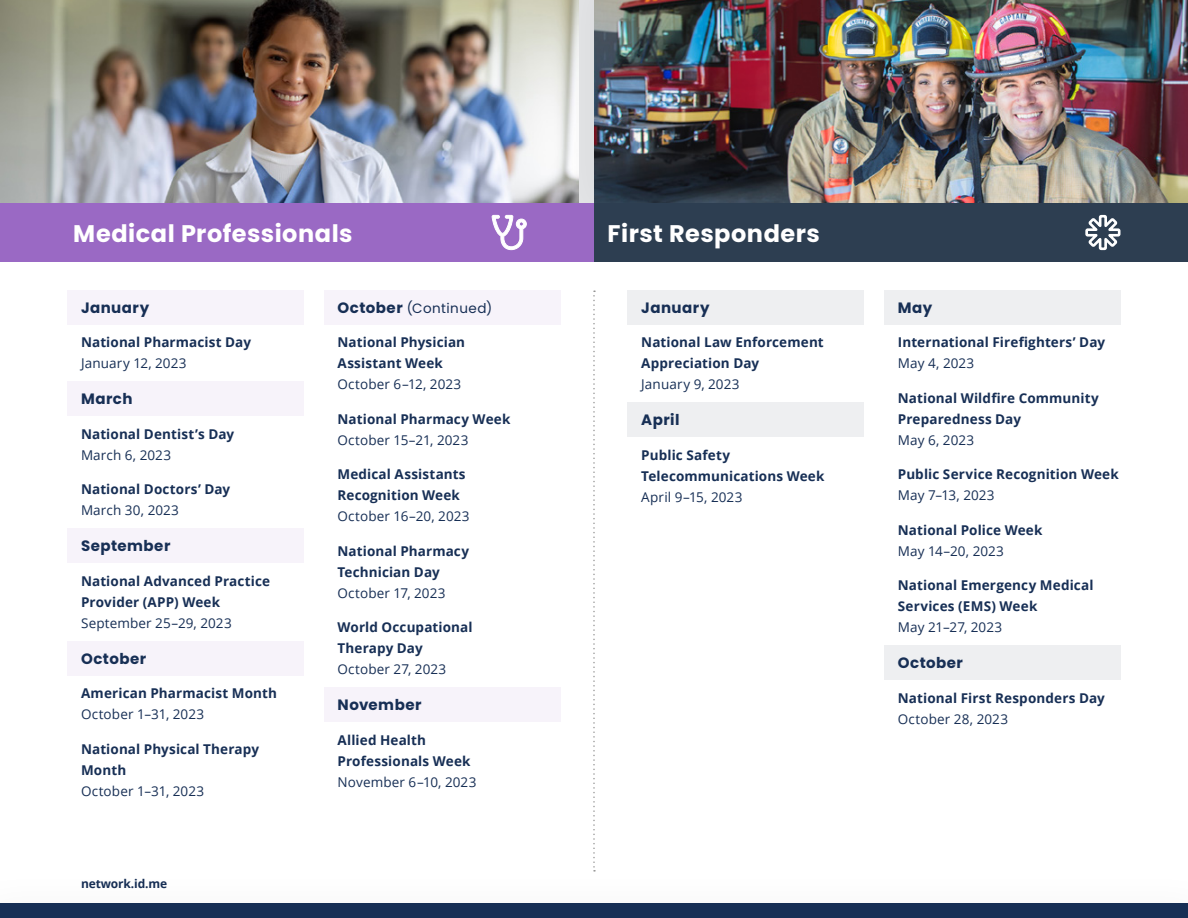
<style>
.page{position:relative;width:1188px;height:918px;background:#fff}
.page>*{position:absolute;margin:0;border:0;box-sizing:border-box;transform-origin:0 0}
.t1{font:700 24px "Poppins";letter-spacing:.02em;color:#fff}
.t2{font:700 15px "Poppins";letter-spacing:.03em;color:#172f55}
.t3{font:700 13.5px/21px "Open Sans";letter-spacing:.01em;color:#172f55}
.t4{font:13.5px "Open Sans";letter-spacing:.01em;color:#172f55}
.t5{font:13.5px "Poppins";letter-spacing:.035em;color:#172f55}
.t6{font:700 12px "Open Sans";letter-spacing:-.01em;color:#172f55}
.s1{font-weight:700;font-size:15px}
</style>
<div class="page">
<img style="left:0;top:0;width:556px;height:203px">
<div style="left:556px;top:0;width:632px;height:241px;background:#000;opacity:.05"></div>
<img style="left:594px;top:0;width:594px;height:203px">
<div style="left:0;top:203px;width:594px;height:59px;background:#9a69c4"></div>
<div style="left:594px;top:203px;width:594px;height:59px;background:#2d3e51"></div>
<div style="left:68px;top:290px;width:236px;height:35px;background:#f7f3fa"></div>
<div style="left:68px;top:382px;width:236px;height:34px;background:#f7f3fa"></div>
<div style="left:68px;top:529px;width:236px;height:34px;background:#f7f3fa"></div>
<div style="left:68px;top:641px;width:236px;height:35px;background:#f7f3fa"></div>
<div style="left:324px;top:290px;width:236px;height:35px;background:#f7f3fa"></div>
<div style="left:324px;top:688px;width:236px;height:34px;background:#f7f3fa"></div>
<div style="left:628px;top:290px;width:236px;height:35px;background:#eeeff1"></div>
<div style="left:628px;top:403px;width:236px;height:34px;background:#eeeff1"></div>
<div style="left:884px;top:290px;width:236px;height:35px;background:#eeeff1"></div>
<div style="left:884px;top:646px;width:236px;height:34px;background:#eeeff1"></div>
<svg style="left:593px;top:291px;width:2px;height:572px"></svg>
<svg style="left:492px;top:215px;width:35px;height:35px"></svg>
<svg style="left:1085px;top:214px;width:36px;height:37px"></svg>
<div style="left:0;top:904px;width:1188px;height:14px;background:#172f55"></div>
<h1 class="t1" style="left:73px;top:219px;width:281px">Medical Professionals</h1>
<h1 class="t1" style="left:608px;top:219px;width:214px">First Responders</h1>
<p class="t2" style="left:81px;top:299px;width:70px">January</p>
<p class="t3" style="left:81px;top:332px;width:172px">National Pharmacist Day</p>
<p class="t4" style="left:81px;top:354px;width:107px">January 12, 2023</p>
<p class="t2" style="left:81px;top:390px;width:53px">March</p>
<p class="t3" style="left:81px;top:423px;width:155px">National Dentist’s Day</p>
<p class="t4" style="left:81px;top:446px;width:92px">March 6, 2023</p>
<p class="t3" style="left:81px;top:479px;width:151px">National Doctors’ Day</p>
<p class="t4" style="left:81px;top:501px;width:100px">March 30, 2023</p>
<p class="t2" style="left:81px;top:537px;width:91px">September</p>
<p class="t3" style="left:81px;top:570px;width:191px">National Advanced Practice<br>Provider (APP) Week</p>
<p class="t4" style="left:81px;top:614px;width:152px">September 25–29, 2023</p>
<p class="t2" style="left:81px;top:650px;width:67px">October</p>
<p class="t3" style="left:81px;top:683px;width:198px">American Pharmacist Month</p>
<p class="t4" style="left:81px;top:705px;width:125px">October 1–31, 2023</p>
<p class="t3" style="left:81px;top:738px;width:180px">National Physical Therapy<br>Month</p>
<p class="t4" style="left:81px;top:782px;width:125px">October 1–31, 2023</p>
<p class="t6" style="left:81px;top:875px;width:88px">network.id.me</p>
<p class="t5" style="left:338px;top:300px;width:156px"><span class="s1">October</span> (Continued)</p>
<p class="t3" style="left:338px;top:332px;width:129px">National Physician<br>Assistant Week</p>
<p class="t4" style="left:338px;top:375px;width:125px">October 6–12, 2023</p>
<p class="t3" style="left:338px;top:408px;width:174px">National Pharmacy Week</p>
<p class="t4" style="left:338px;top:431px;width:132px">October 15–21, 2023</p>
<p class="t3" style="left:338px;top:464px;width:130px">Medical Assistants<br>Recognition Week</p>
<p class="t4" style="left:338px;top:507px;width:134px">October 16–20, 2023</p>
<p class="t3" style="left:338px;top:540px;width:133px">National Pharmacy<br>Technician Day</p>
<p class="t4" style="left:338px;top:584px;width:109px">October 17, 2023</p>
<p class="t3" style="left:338px;top:617px;width:137px">World Occupational<br>Therapy Day</p>
<p class="t4" style="left:338px;top:660px;width:110px">October 27, 2023</p>
<p class="t2" style="left:338px;top:696px;width:86px">November</p>
<p class="t3" style="left:338px;top:729px;width:135px">Allied Health<br>Professionals Week</p>
<p class="t4" style="left:338px;top:773px;width:140px">November 6–10, 2023</p>
<p class="t2" style="left:641px;top:299px;width:70px">January</p>
<p class="t3" style="left:641px;top:332px;width:184px">National Law Enforcement<br>Appreciation Day</p>
<p class="t4" style="left:641px;top:375px;width:100px">January 9, 2023</p>
<p class="t2" style="left:641px;top:411px;width:40px">April</p>
<p class="t3" style="left:641px;top:444px;width:185px">Public Safety<br>Telecommunications Week</p>
<p class="t4" style="left:641px;top:488px;width:103px">April 9–15, 2023</p>
<p class="t2" style="left:898px;top:299px;width:36px">May</p>
<p class="t3" style="left:898px;top:332px;width:209px">International Firefighters’ Day</p>
<p class="t4" style="left:898px;top:354px;width:78px">May 4, 2023</p>
<p class="t3" style="left:898px;top:387px;width:202px">National Wildfire Community<br>Preparedness Day</p>
<p class="t4" style="left:898px;top:431px;width:78px">May 6, 2023</p>
<p class="t3" style="left:898px;top:464px;width:222px">Public Service Recognition Week</p>
<p class="t4" style="left:898px;top:486px;width:98px">May 7–13, 2023</p>
<p class="t3" style="left:898px;top:519px;width:146px">National Police Week</p>
<p class="t4" style="left:898px;top:542px;width:108px">May 14–20, 2023</p>
<p class="t3" style="left:898px;top:575px;width:197px">National Emergency Medical<br>Services (EMS) Week</p>
<p class="t4" style="left:898px;top:618px;width:106px">May 21–27, 2023</p>
<p class="t2" style="left:898px;top:654px;width:67px">October</p>
<p class="t3" style="left:898px;top:687px;width:209px">National First Responders Day</p>
<p class="t4" style="left:898px;top:710px;width:112px">October 28, 2023</p>
</div>
